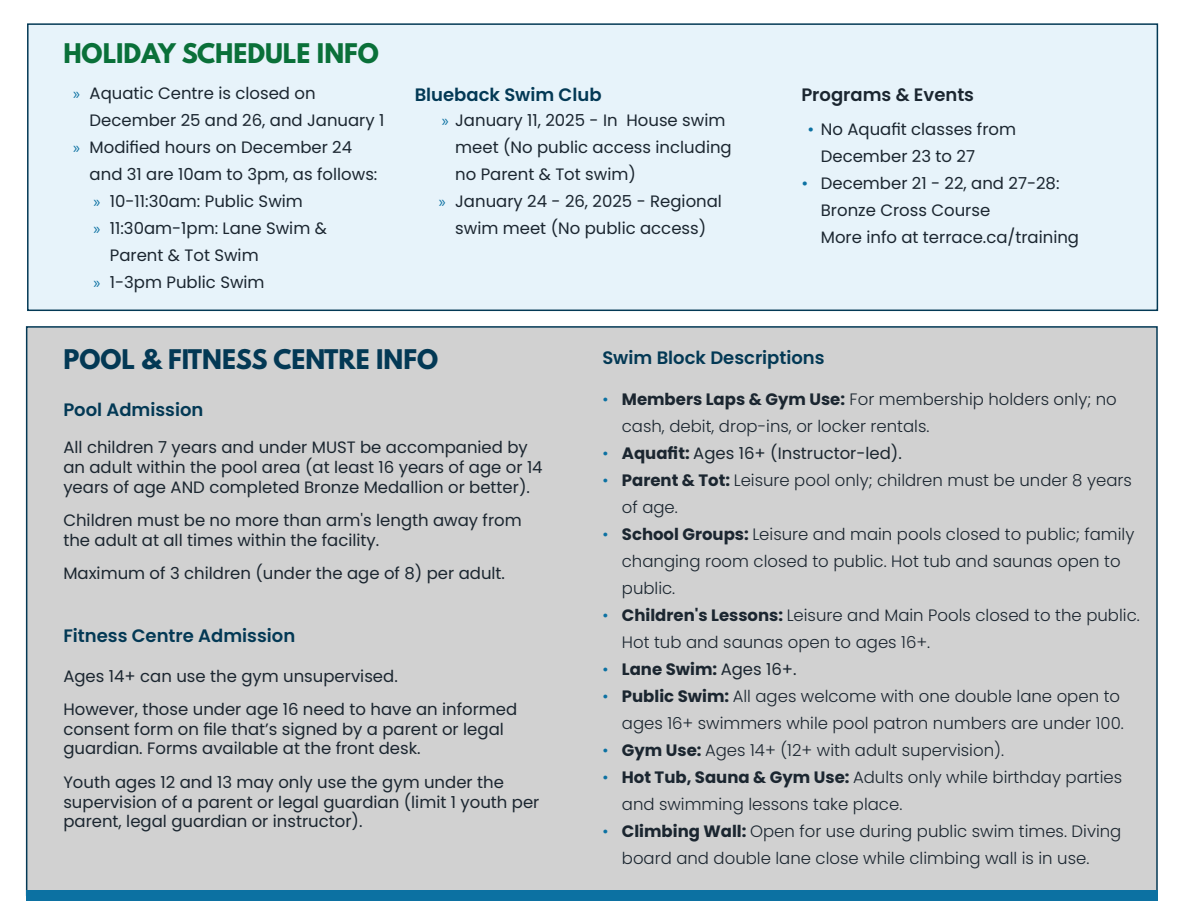
<style>
.page{position:relative;width:1188px;height:918px;background:#fff}
.page>*{position:absolute;margin:0;border:0;box-sizing:border-box;transform-origin:0 0}
.t1{font:700 24px "League Spartan";color:#033955}
.t2{font:700 24px "League Spartan";color:#0a7039}
.t3{font:600 18px "Poppins";color:#033955}
.t4{font:600 18px "Poppins";color:#1b2630}
.t5{font:16.5px/19.8px "Poppins";color:#1b2630}
.t6{font:300 16.5px/27px "Poppins";color:#1b2630}
.t7{font:700 16.5px "Poppins";color:#1b2630}
.s1{font-family:"Myriad Pro";color:#0c71a2}
.s2{color:#0c71a2}
.s3{font-weight:700}
.s4{font-weight:300;color:#0c71a2}
.s5{font-weight:400}
</style>
<div class="page">
<div style="left:26px;top:326px;width:1132px;height:570px;background:#d1d1d1;border:2px solid #033955"></div>
<div style="left:27px;top:23px;width:1131px;height:288px;background:#e7f3fa;border:2px solid #033955"></div>
<div style="left:26px;top:890px;width:1132px;height:11px;background:#0c71a2"></div>
<h1 class="t2" style="left:63px;top:34px;width:317px">HOLIDAY SCHEDULE INFO</h1>
<p class="t5" style="left:73px;top:83px;width:244px"><span class="s1">»</span> Aquatic Centre is closed on</p>
<p class="t5" style="left:90px;top:110px;width:296px">December 25 and 26, and January 1</p>
<p class="t5" style="left:73px;top:137px;width:281px"><span class="s1">»</span> Modified hours on December 24</p>
<p class="t5" style="left:90px;top:164px;width:289px">and 31 are 10am to 3pm, as follows:</p>
<p class="t5" style="left:93px;top:191px;width:211px"><span class="s1">»</span> 10-11:30am: Public Swim</p>
<p class="t5" style="left:93px;top:218px;width:235px"><span class="s1">»</span> 11:30am-1pm: Lane Swim &amp;</p>
<p class="t5" style="left:110px;top:245px;width:150px">Parent &amp; Tot Swim</p>
<p class="t5" style="left:93px;top:272px;width:173px"><span class="s1">»</span> 1-3pm Public Swim</p>
<p class="t3" style="left:415px;top:84px;width:188px">Blueback Swim Club</p>
<p class="t5" style="left:442px;top:110px;width:285px"><span class="s1">»</span> January 11, 2025 - In House swim</p>
<p class="t5" style="left:455px;top:137px;width:278px">meet (No public access including</p>
<p class="t5" style="left:455px;top:164px;width:182px">no Parent &amp; Tot swim)</p>
<p class="t5" style="left:439px;top:191px;width:285px"><span class="s1">»</span> January 24 - 26, 2025 - Regional</p>
<p class="t5" style="left:455px;top:218px;width:253px">swim meet (No public access)</p>
<p class="t4" style="left:801px;top:84px;width:174px">Programs &amp; Events</p>
<p class="t5" style="left:821px;top:116px;width:197px;line-height:27px;text-indent:-13px"><span class="s2">•</span> No Aquafit classes from<br>December 23 to 27</p>
<p class="t5" style="left:821px;top:170px;width:260px;line-height:27px;text-indent:-20px"><span class="s2">•</span> December 21 - 22, and 27-28:<br>Bronze Cross Course<br>More info at terrace.ca/training</p>
<h1 class="t1" style="left:63px;top:340px;width:376px">POOL &amp; FITNESS CENTRE INFO</h1>
<p class="t3" style="left:63px;top:400px;width:142px">Pool Admission</p>
<p class="t5" style="left:63px;top:438px;width:481px">All children 7 years and under MUST be accompanied by an adult within the pool area (at least 16 years of age or 14 years of age AND completed Bronze Medallion or better).</p>
<p class="t5" style="left:63px;top:511px;width:460px">Children must be no more than arm's length away from the adult at all times within the facility.</p>
<p class="t5" style="left:63px;top:564px;width:443px">Maximum of 3 children (under the age of 8) per adult.</p>
<p class="t3" style="left:63px;top:625px;width:233px">Fitness Centre Admission</p>
<p class="t5" style="left:63px;top:659px;width:456px;line-height:33.3px">Ages 14+ can use the gym unsupervised.<br>However, those under age 16 need to have an informed</p>
<p class="t5" style="left:63px;top:719px;width:442px">consent form on file that’s signed by a parent or legal guardian. Forms available at the front desk.</p>
<p class="t5" style="left:63px;top:772px;width:478px">Youth ages 12 and 13 may only use the gym under the supervision of a parent or legal guardian (limit 1 youth per parent, legal guardian or instructor).</p>
<p class="t3" style="left:602px;top:347px;width:224px">Swim Block Descriptions</p>
<p class="t6" style="left:622px;top:386px;width:496px;text-indent:-20px"><span class="s2">•</span> <span class="s3">Members Laps &amp; Gym Use:</span> For membership holders only; no cash, debit, drop-ins, or locker rentals.</p>
<p class="t5" style="left:602px;top:443px;width:301px"><span class="s4">•</span> <span class="s3">Aquafit:</span> Ages 16+ (Instructor-led).</p>
<p class="t6" style="left:622px;top:467px;width:512px;text-indent:-20px"><span class="s2">•</span> <span class="s3">Parent &amp; Tot:</span> Leisure pool only; children must be under 8 years of age.</p>
<p class="t6" style="left:622px;top:521px;width:514px;text-indent:-20px"><span class="s2">•</span> <span class="s3">School Groups:</span> Leisure and main pools closed to public; family changing room closed to public. Hot tub and saunas open to public.</p>
<p class="t6" style="left:622px;top:602px;width:519px;text-indent:-20px"><span class="s2">•</span> <span class="s3">Children's Lessons:</span> Leisure and Main Pools closed to the public.<br>Hot tub and saunas open to ages 16+.</p>
<p class="t7" style="left:602px;top:660px;width:196px"><span class="s4">•</span> Lane Swim: <span class="s5">Ages 16+.</span></p>
<p class="t6" style="left:602px;top:683px;width:523px;text-align:right"><span class="s2">•</span> <span class="s3">Public Swim:</span> All ages welcome with one double lane open to ages 16+ swimmers while pool patron numbers are under 100.</p>
<p class="t6" style="left:602px;top:737px;width:403px"><span class="s2">•</span> <span class="s3">Gym Use:</span> Ages 14+ (12+ with adult supervision).</p>
<p class="t6" style="left:622px;top:764px;width:502px;text-indent:-20px"><span class="s2">•</span> <span class="s3">Hot Tub, Sauna &amp; Gym Use:</span> Adults only while birthday parties and swimming lessons take place.</p>
<p class="t6" style="left:622px;top:818px;width:501px;text-indent:-20px"><span class="s2">•</span> <span class="s3">Climbing Wall:</span> Open for use during public swim times. Diving board and double lane close while climbing wall is in use.</p>
</div>
